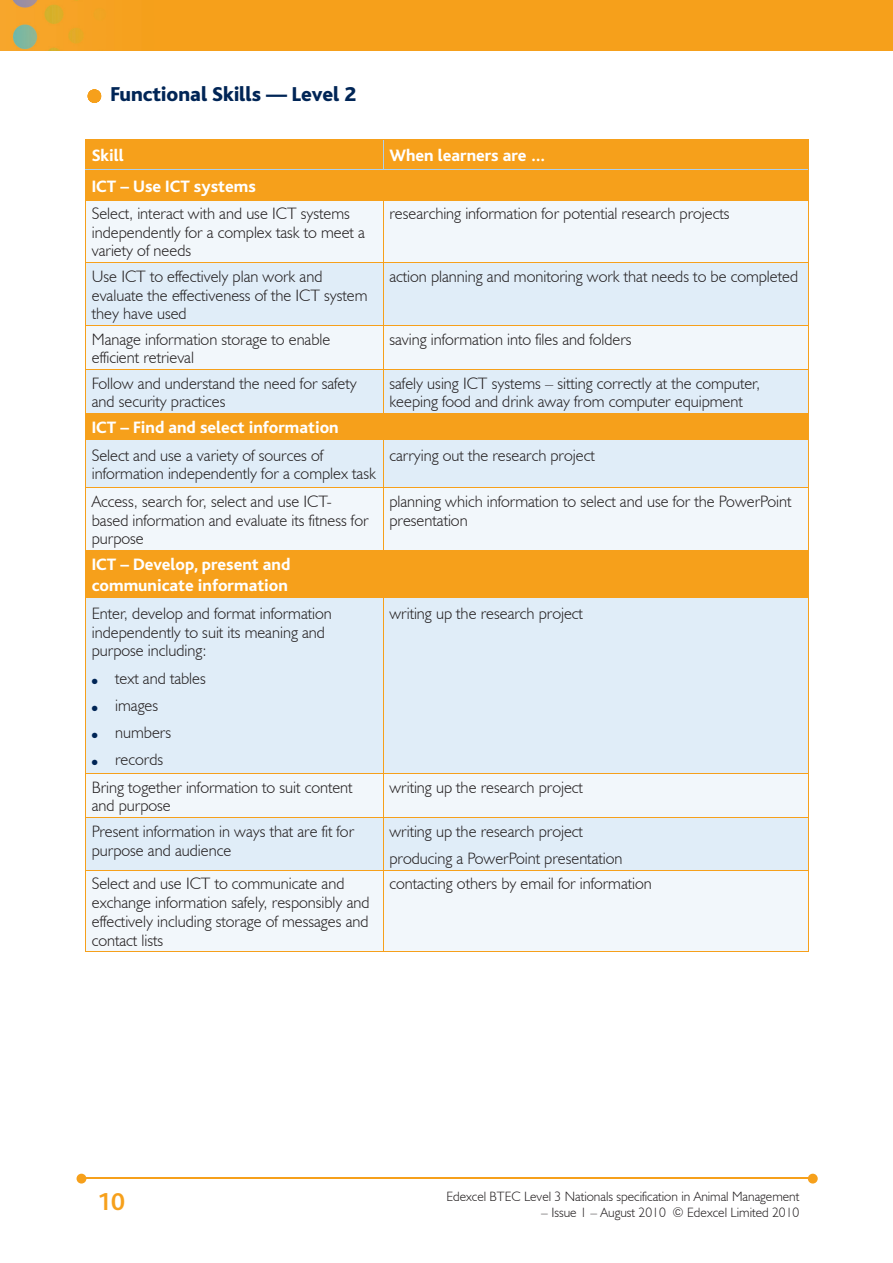
<style>
.page{position:relative;width:893px;height:1263px;background:#fff}
.page>*{position:absolute;margin:0;border:0;box-sizing:border-box;transform-origin:0 0}
.t1{font:700 25.5px "Bliss";color:#f6a01b}
.t2{font:800 21px "Bliss";color:#002556}
.t3{font:800 17.25px/21px "Bliss";color:#fff}
.t4{font:300 16.5px/18.8px "Humanist 521 BT";color:#231f20}
.t5{font:300 13.5px "Humanist 521 BT";color:#231f20}
.t6{font:7.5px "Zapf Dingbats";color:#002556}
</style>
<div class="page">
<img style="left:0;top:0;width:893px;height:51px">
<hr style="left:82px;top:1178px;width:728px;height:1px;background:#f6a01b">
<svg style="left:808px;top:1174px;width:10px;height:9px"></svg>
<svg style="left:77px;top:1174px;width:9px;height:9px"></svg>
<svg style="left:88px;top:89px;width:13px;height:14px"></svg>
<div style="left:86px;top:140px;width:722px;height:60px;background:#f6a01b"></div>
<div style="left:86px;top:201px;width:722px;height:61px;background:#f2f7fb"></div>
<svg style="left:86px;top:263px;width:722px;height:607px;fill:#e0edf8"></svg>
<div style="left:86px;top:414px;width:722px;height:25px;background:#f6a01b"></div>
<svg style="left:86px;top:440px;width:722px;height:333px;fill:#e0edf8"></svg>
<div style="left:86px;top:871px;width:722px;height:80px;background:#f2f7fb"></div>
<hr style="left:383px;top:140px;width:1px;height:30px;background:#accfed">
<hr style="left:85px;top:140px;width:1px;height:30px;background:#f6a01b">
<hr style="left:808px;top:140px;width:1px;height:30px;background:#f6a01b">
<hr style="left:85px;top:139px;width:298px;height:1px;background:#f6a01b">
<hr style="left:383px;top:139px;width:426px;height:1px;background:#f6a01b">
<hr style="left:383px;top:170px;width:1px;height:30px;background:#f6a01b">
<hr style="left:85px;top:200px;width:298px;height:1px;background:#f6a01b">
<hr style="left:383px;top:200px;width:426px;height:1px;background:#f6a01b">
<hr style="left:85px;top:170px;width:1px;height:30px;background:#f6a01b">
<hr style="left:808px;top:170px;width:1px;height:30px;background:#f6a01b">
<hr style="left:86px;top:170px;width:297px;height:1px;background:#accfed">
<hr style="left:383px;top:170px;width:425px;height:1px;background:#accfed">
<hr style="left:85px;top:200px;width:1px;height:62px;background:#f6a01b">
<hr style="left:383px;top:200px;width:1px;height:62px;background:#f6a01b">
<hr style="left:808px;top:200px;width:1px;height:62px;background:#f6a01b">
<hr style="left:85px;top:263px;width:1px;height:62px;background:#f6a01b">
<hr style="left:85px;top:262px;width:298px;height:1px;background:#f6a01b">
<hr style="left:383px;top:263px;width:1px;height:62px;background:#f6a01b">
<hr style="left:808px;top:263px;width:1px;height:62px;background:#f6a01b">
<hr style="left:383px;top:262px;width:426px;height:1px;background:#f6a01b">
<hr style="left:85px;top:326px;width:1px;height:43px;background:#f6a01b">
<hr style="left:85px;top:325px;width:298px;height:1px;background:#f6a01b">
<hr style="left:383px;top:326px;width:1px;height:43px;background:#f6a01b">
<hr style="left:808px;top:326px;width:1px;height:43px;background:#f6a01b">
<hr style="left:383px;top:325px;width:426px;height:1px;background:#f6a01b">
<hr style="left:85px;top:370px;width:1px;height:43px;background:#f6a01b">
<hr style="left:85px;top:369px;width:298px;height:1px;background:#f6a01b">
<hr style="left:383px;top:370px;width:1px;height:43px;background:#f6a01b">
<hr style="left:808px;top:370px;width:1px;height:43px;background:#f6a01b">
<hr style="left:383px;top:369px;width:426px;height:1px;background:#f6a01b">
<svg style="left:85px;top:414px;width:1px;height:25px"></svg>
<hr style="left:85px;top:413px;width:298px;height:1px;background:#f6a01b">
<svg style="left:383px;top:414px;width:1px;height:25px"></svg>
<svg style="left:808px;top:414px;width:1px;height:25px"></svg>
<hr style="left:383px;top:413px;width:426px;height:1px;background:#f6a01b">
<hr style="left:383px;top:440px;width:1px;height:48px;background:#f6a01b">
<hr style="left:85px;top:440px;width:1px;height:48px;background:#f6a01b">
<hr style="left:808px;top:440px;width:1px;height:48px;background:#f6a01b">
<hr style="left:85px;top:439px;width:298px;height:1px;background:#f6a01b">
<hr style="left:383px;top:439px;width:426px;height:1px;background:#f6a01b">
<hr style="left:85px;top:488px;width:1px;height:62px;background:#f6a01b">
<hr style="left:85px;top:488px;width:298px;height:1px;background:#f6a01b">
<hr style="left:383px;top:488px;width:1px;height:62px;background:#f6a01b">
<hr style="left:808px;top:488px;width:1px;height:62px;background:#f6a01b">
<hr style="left:383px;top:488px;width:426px;height:1px;background:#f6a01b">
<hr style="left:85px;top:551px;width:1px;height:46px;background:#f6a01b">
<hr style="left:85px;top:550px;width:298px;height:1px;background:#f6a01b">
<hr style="left:383px;top:551px;width:1px;height:46px;background:#f6a01b">
<hr style="left:808px;top:551px;width:1px;height:46px;background:#f6a01b">
<hr style="left:383px;top:550px;width:426px;height:1px;background:#f6a01b">
<hr style="left:383px;top:598px;width:1px;height:175px;background:#f6a01b">
<hr style="left:85px;top:598px;width:1px;height:175px;background:#f6a01b">
<hr style="left:808px;top:598px;width:1px;height:175px;background:#f6a01b">
<hr style="left:85px;top:597px;width:298px;height:1px;background:#f6a01b">
<hr style="left:383px;top:597px;width:426px;height:1px;background:#f6a01b">
<hr style="left:85px;top:774px;width:1px;height:43px;background:#f6a01b">
<hr style="left:85px;top:773px;width:298px;height:1px;background:#f6a01b">
<hr style="left:383px;top:774px;width:1px;height:43px;background:#f6a01b">
<hr style="left:808px;top:774px;width:1px;height:43px;background:#f6a01b">
<hr style="left:383px;top:773px;width:426px;height:1px;background:#f6a01b">
<hr style="left:85px;top:818px;width:1px;height:52px;background:#f6a01b">
<hr style="left:85px;top:817px;width:298px;height:1px;background:#f6a01b">
<hr style="left:383px;top:818px;width:1px;height:52px;background:#f6a01b">
<hr style="left:808px;top:818px;width:1px;height:52px;background:#f6a01b">
<hr style="left:383px;top:817px;width:426px;height:1px;background:#f6a01b">
<hr style="left:85px;top:871px;width:1px;height:80px;background:#f6a01b">
<hr style="left:85px;top:870px;width:298px;height:1px;background:#f6a01b">
<hr style="left:383px;top:871px;width:1px;height:80px;background:#f6a01b">
<hr style="left:808px;top:871px;width:1px;height:80px;background:#f6a01b">
<hr style="left:383px;top:870px;width:426px;height:1px;background:#f6a01b">
<hr style="left:85px;top:951px;width:298px;height:1px;background:#f6a01b">
<hr style="left:383px;top:951px;width:426px;height:1px;background:#f6a01b">
<p class="t2" style="left:111px;top:83px;width:247px">Functional Skills — Level 2</p>
<p class="t3" style="left:92px;top:146px;width:33px">Skill</p>
<p class="t3" style="left:389px;top:146px;width:158px">When learners are …</p>
<p class="t3" style="left:92px;top:176px;width:166px">ICT – Use ICT systems</p>
<p class="t4" style="left:92px;top:204px;width:275px">Select, interact with and use ICT systems independently for a complex task to meet a variety of needs</p>
<p class="t4" style="left:389px;top:204px;width:342px">researching information for potential research projects</p>
<p class="t4" style="left:92px;top:266px;width:277px">Use ICT to effectively plan work and evaluate the effectiveness of the ICT system they have used</p>
<p class="t4" style="left:389px;top:266px;width:410px">action planning and monitoring work that needs to be completed</p>
<p class="t4" style="left:92px;top:329px;width:240px">Manage information storage to enable efficient retrieval</p>
<p class="t4" style="left:389px;top:329px;width:244px">saving information into files and folders</p>
<p class="t4" style="left:92px;top:373px;width:266px">Follow and understand the need for safety and security practices</p>
<p class="t4" style="left:389px;top:373px;width:372px">safely using ICT systems – sitting correctly at the computer, keeping food and drink away from computer equipment</p>
<p class="t3" style="left:92px;top:418px;width:248px">ICT – Find and select information</p>
<p class="t4" style="left:92px;top:445px;width:286px">Select and use a variety of sources of information independently for a complex task</p>
<p class="t4" style="left:389px;top:445px;width:207px">carrying out the research project</p>
<p class="t4" style="left:92px;top:492px;width:278px">Access, search for, select and use ICT&shy;based information and evaluate its fitness for purpose</p>
<p class="t4" style="left:389px;top:492px;width:404px">planning which information to select and use for the PowerPoint presentation</p>
<p class="t3" style="left:92px;top:555px;width:200px">ICT – Develop, present and communicate information</p>
<p class="t4" style="left:92px;top:603px;width:241px">Enter, develop and format information independently to suit its meaning and purpose including:</p>
<p class="t4" style="left:115px;top:664px;width:92px;line-height:27.3px">text and tables images numbers records</p>
<p class="t4" style="left:389px;top:603px;width:195px">writing up the research project</p>
<p class="t6" style="left:92px;top:677px;width:7px">●</p>
<p class="t6" style="left:92px;top:705px;width:7px">●</p>
<p class="t6" style="left:92px;top:732px;width:7px">●</p>
<p class="t6" style="left:92px;top:759px;width:7px">●</p>
<p class="t4" style="left:92px;top:777px;width:262px">Bring together information to suit content and purpose</p>
<p class="t4" style="left:389px;top:777px;width:195px">writing up the research project</p>
<p class="t4" style="left:92px;top:821px;width:264px">Present information in ways that are fit for purpose and audience</p>
<p class="t4" style="left:389px;top:817px;width:234px;line-height:27.3px">writing up the research project producing a PowerPoint presentation</p>
<p class="t4" style="left:92px;top:874px;width:279px">Select and use ICT to communicate and exchange information safely, responsibly and effectively including storage of messages and contact lists</p>
<p class="t4" style="left:389px;top:874px;width:264px">contacting others by email for information</p>
<h1 class="t1" style="left:97px;top:1189px;width:29px">10</h1>
<p class="t5" style="left:446px;top:1188px;width:354px">Edexcel BTEC Level 3 Nationals specification in Animal Management</p>
<p class="t5" style="left:541px;top:1204px;width:260px">– Issue 1 – August 2010 © Edexcel Limited 2010</p>
</div>
